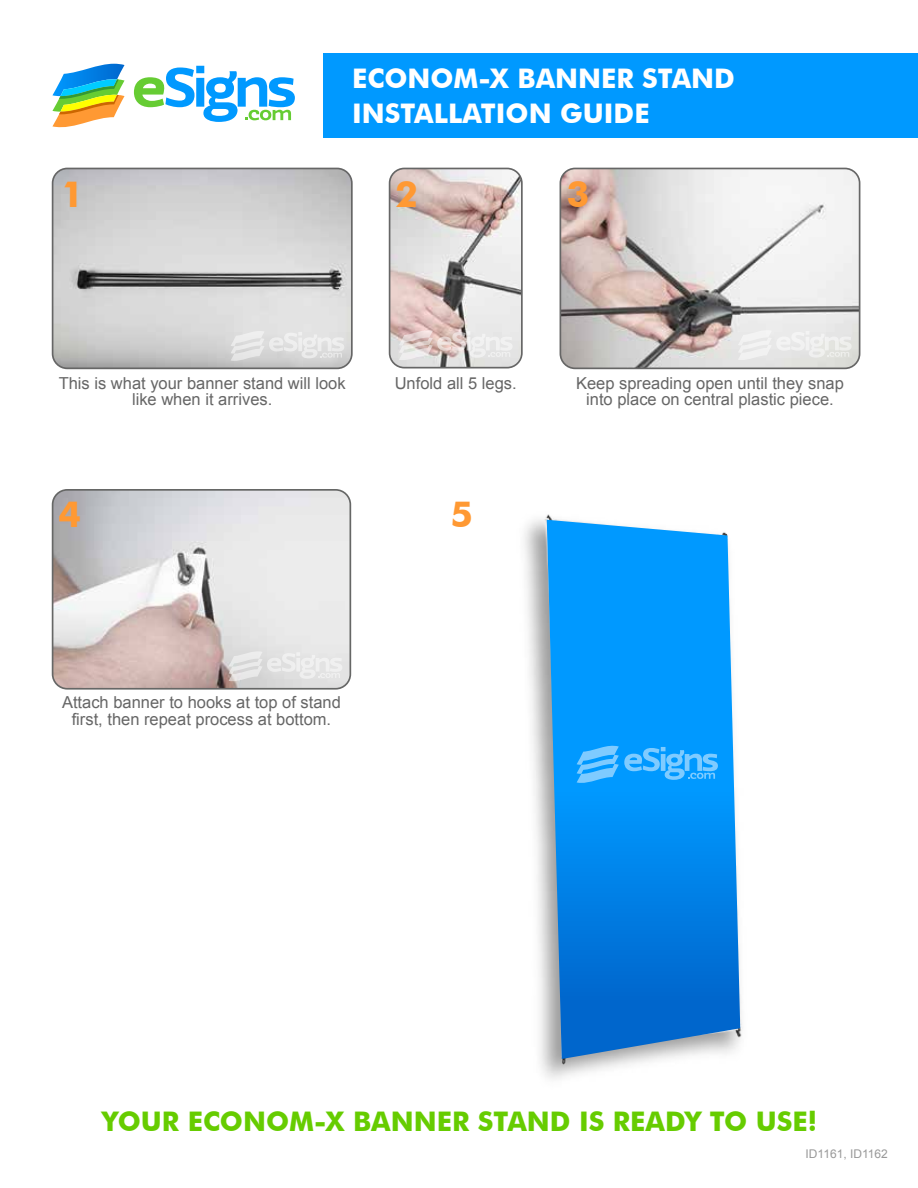
<style>
.page{position:relative;width:918px;height:1188px;background:#fff}
.page>*{position:absolute;margin:0;border:0;box-sizing:border-box;transform-origin:0 0}
.t1{font:700 36px "Futura BT";color:#f93}
.t2{font:700 27px "Futura BT";color:#fff}
.t3{font:700 27px "Futura BT";color:#6c0}
.t4{font:16.5px/16.5px "Arial";color:#666;text-align:center}
.t5{font:12px "Arial";color:#999}
</style>
<div class="page">
<img style="left:340px;top:489px;width:402px;height:590px">
<img style="left:53px;top:490px;width:297px;height:199px">
<img style="left:560px;top:168px;width:300px;height:200px">
<div style="left:323px;top:53px;width:595px;height:85px;background:#09f"></div>
<img style="left:53px;top:168px;width:297px;height:200px">
<img style="left:390px;top:168px;width:131px;height:198px">
<svg style="left:134px;top:66px;width:161px;height:56px"></svg>
<svg style="left:52px;top:64px;width:73px;height:64px"></svg>
<svg style="left:547px;top:520px;width:193px;height:539px;background:#1892ec"></svg>
<svg style="left:231px;top:331px;width:113px;height:30px;background:#e1e1e1"></svg>
<svg style="left:399px;top:330px;width:114px;height:30px;background:#ddd3d1"></svg>
<svg style="left:738px;top:330px;width:114px;height:30px"></svg>
<svg style="left:229px;top:651px;width:113px;height:30px;background:#e4e3e3"></svg>
<svg style="left:577px;top:746px;width:141px;height:37px;background:#35aeff"></svg>
<div style="left:52px;top:168px;width:301px;height:201px;border:2px solid #666;border-radius:15px"></div>
<div style="left:389px;top:168px;width:134px;height:201px;border:2px solid #666;border-radius:15px"></div>
<div style="left:560px;top:168px;width:300px;height:201px;border:2px solid #666;border-radius:15px"></div>
<div style="left:52px;top:489px;width:299px;height:201px;border:2px solid #666766;border-radius:15px"></div>
<h2 class="t2" style="left:352px;top:62px;width:384px">ECONOM-X BANNER STAND</h2>
<h1 class="t1" style="left:62px;top:172px;width:24px">1</h1>
<h2 class="t2" style="left:352px;top:97px;width:299px">INSTALLATION GUIDE</h2>
<h1 class="t1" style="left:396px;top:172px;width:24px">2</h1>
<h1 class="t1" style="left:567px;top:172px;width:24px">3</h1>
<p class="t4" style="left:59px;top:375px;width:289px">This is what your banner stand will look like when it arrives.</p>
<p class="t4" style="left:395px;top:375px;width:123px">Unfold all 5 legs.</p>
<p class="t4" style="left:576px;top:375px;width:269px">Keep spreading open until they snap into place on central plastic piece.</p>
<h1 class="t1" style="left:58px;top:492px;width:24px">4</h1>
<h1 class="t1" style="left:450px;top:492px;width:24px">5</h1>
<p class="t4" style="left:62px;top:694px;width:280px">Attach banner to hooks at top of stand first, then repeat process at bottom.</p>
<h2 class="t3" style="left:102px;top:1105px;width:717px">YOUR ECONOM-X BANNER STAND IS READY TO USE!</h2>
<p class="t5" style="left:806px;top:1146px;width:84px">ID1161, ID1162</p>
</div>
